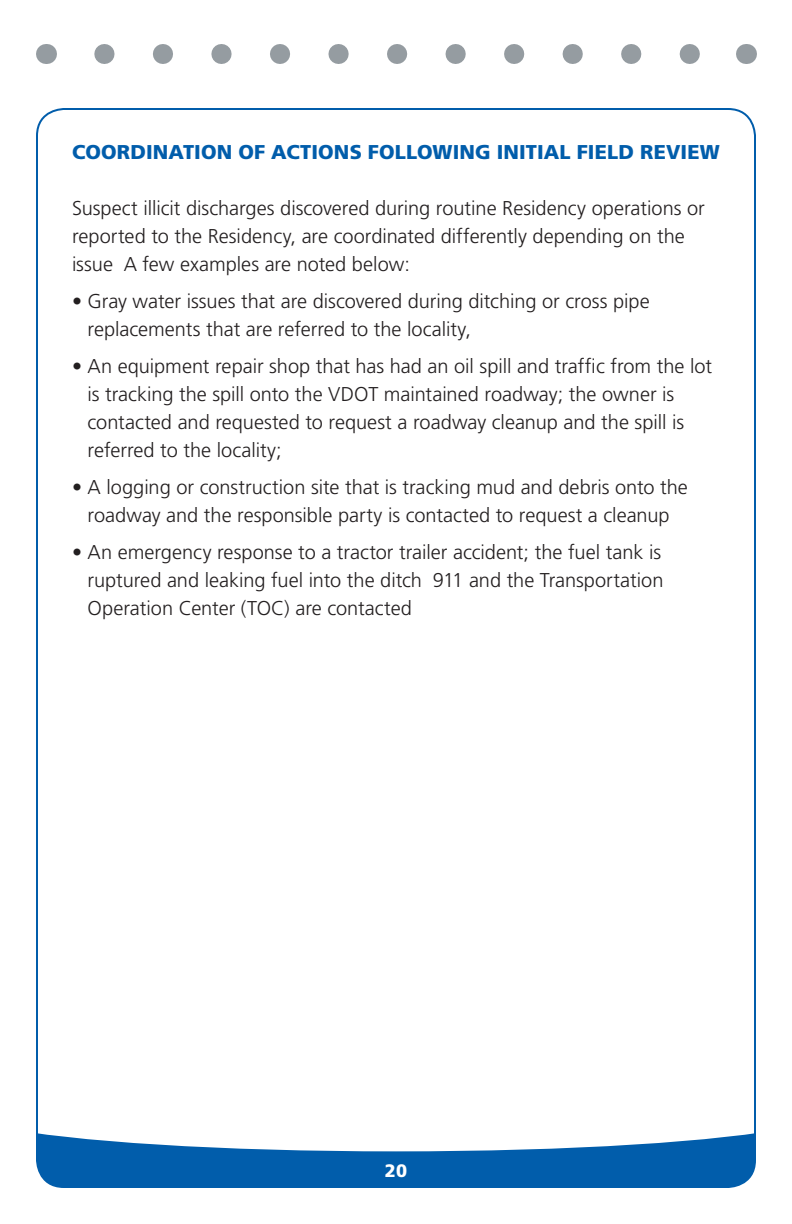
<style>
.page{position:relative;width:792px;height:1224px;background:#fff}
.page>*{position:absolute;margin:0;border:0;box-sizing:border-box;transform-origin:0 0}
.t1{font:300 20px/28px "Frutiger LT Std";color:#231f20}
.t2{font:900 20px "Frutiger LT Std";letter-spacing:.005em;color:#015dab}
.t3{font:900 18px "Frutiger LT Std";color:#fff}
</style>
<div class="page">
<svg style="left:38px;top:1133px;width:717px;height:54px;fill:#015dab"></svg>
<svg style="left:104px;top:44px;width:596px;height:20px"></svg>
<svg style="left:46px;top:44px;width:1px;height:20px"></svg>
<svg style="left:746px;top:44px;width:1px;height:20px"></svg>
<h5 class="t2" style="left:72px;top:140px;width:649px">COORDINATION OF ACTIONS FOLLOWING INITIAL FIELD REVIEW</h5>
<p class="t1" style="left:72px;top:194px;width:634px">Suspect illicit discharges discovered during routine Residency operations or reported to the Residency, are coordinated differently depending on the issue A few examples are noted below:</p>
<p class="t1" style="left:88px;top:287px;width:564px;text-indent:-16px">• Gray water issues that are discovered during ditching or cross pipe replacements that are referred to the locality,</p>
<p class="t1" style="left:88px;top:352px;width:626px;text-indent:-16px">• An equipment repair shop that has had an oil spill and traffc from the lot is tracking the spill onto the VDOT maintained roadway; the owner is contacted and requested to request a roadway cleanup and the spill is referred to the locality;</p>
<p class="t1" style="left:72px;top:473px;width:617px;text-align:center">• A logging or construction site that is tracking mud and debris onto the roadway and the responsible party is contacted to request a cleanup</p>
<p class="t1" style="left:88px;top:538px;width:577px;text-align:justify;text-indent:-16px">• An emergency response to a tractor trailer accident; the fuel tank is ruptured and leaking fuel into the ditch 911 and the Transportation Operation Center (TOC) are contacted</p>
<p class="t3" style="left:385px;top:1160px;width:24px">20</p>
</div>
